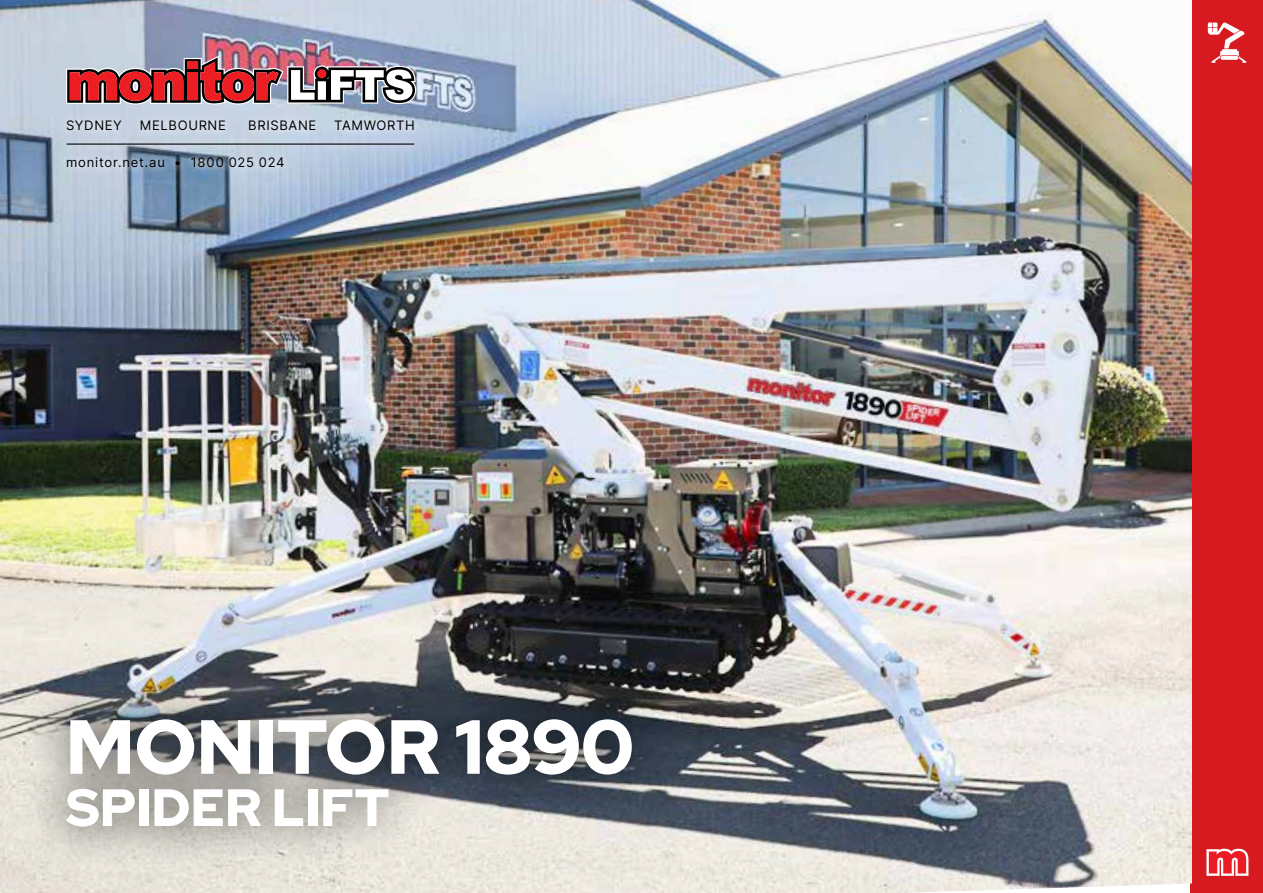
<style>
.page{position:relative;width:1263px;height:893px;background:#fff}
.page>*{position:absolute;margin:0;border:0;box-sizing:border-box;transform-origin:0 0}
.t1{font:900 76.5px "Red Hat Display";color:#fff}
.t2{font:900 52.5px "Red Hat Display";color:#fff}
.t3{font:13.05px "Inter";letter-spacing:.05em;color:#000}
</style>
<div class="page">
<div style="left:1191px;top:0;width:72px;height:893px;background:#d71920"></div>
<svg style="left:1208px;top:22px;width:39px;height:41px"></svg>
<svg style="left:1206px;top:849px;width:42px;height:27px"></svg>
<img style="left:0;top:0;width:1192px;height:893px">
<div style="left:26px;top:677px;width:647px;height:192px;background:#000;opacity:.75"></div>
<img style="left:66px;top:56px;width:350px;height:49px">
<div style="left:59px;top:113px;width:363px;height:26px;background:#cad6e5"></div>
<svg style="left:59px;top:135px;width:362px;height:18px;fill:#c2d1e1"></svg>
<hr style="left:67px;top:144px;width:347px;height:1px;background:#000">
<svg style="left:59px;top:150px;width:232px;height:25px;background:#a1b3c7"></svg>
<p class="t3" style="left:66px;top:116px;width:57px">SYDNEY</p>
<p class="t3" style="left:140px;top:116px;width:88px">MELBOURNE</p>
<p class="t3" style="left:248px;top:116px;width:70px">BRISBANE</p>
<p class="t3" style="left:334px;top:116px;width:82px">TAMWORTH</p>
<p class="t3" style="left:66px;top:153px;width:220px">monitor.net.au • 1800 025 024</p>
<h1 class="t1" style="left:66px;top:697px;width:570px">MONITOR 1890</h1>
<h2 class="t2" style="left:66px;top:773px;width:325px">SPIDER LIFT</h2>
</div>
